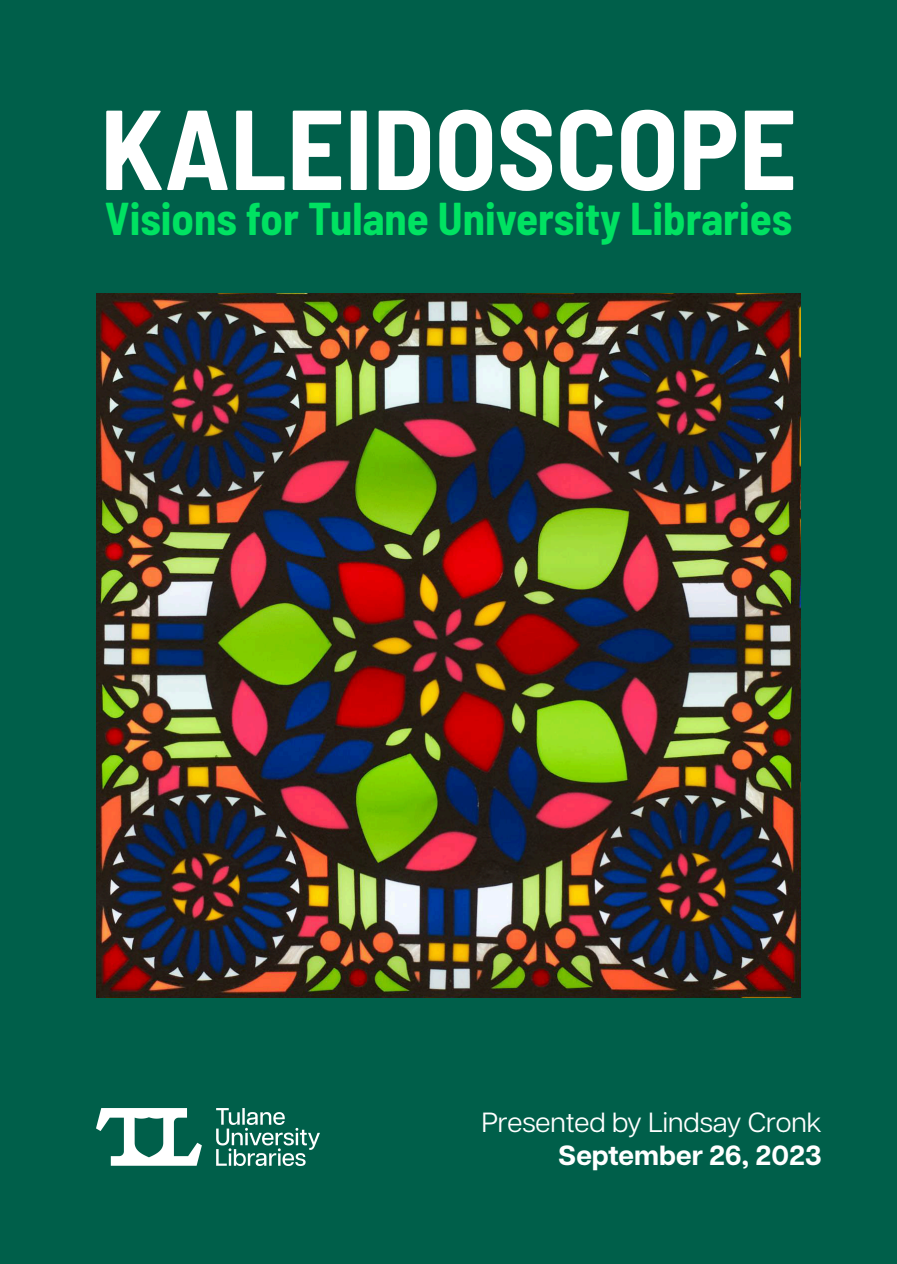
<style>
.page{position:relative;width:897px;height:1264px;background:#fff}
.page>*{position:absolute;margin:0;border:0;box-sizing:border-box;transform-origin:0 0}
.t1{font:700 semi-condensed 113.4px "Barlow";color:#fff}
.t2{font:700 semi-condensed 44.85px "Barlow";color:#00e262}
.t3{font:27.75px "Articulat CF";color:#fff}
.t4{font:700 27.75px "Articulat CF";color:#fff}
</style>
<div class="page">
<div style="left:0;top:0;width:896px;height:1264px;background:#005f4a"></div>
<img style="left:96px;top:1108px;width:223px;height:57px">
<img style="left:96px;top:294px;width:704px;height:703px">
<h1 class="t1" style="left:100px;top:67px;width:698px">KALEIDOSCOPE</h1>
<p class="t2" style="left:105px;top:186px;width:689px">Visions for Tulane University Libraries</p>
<p class="t3" style="left:481px;top:1102px;width:341px">Presented by Lindsay Cronk</p>
<p class="t4" style="left:558px;top:1135px;width:265px">September 26, 2023</p>
</div>
